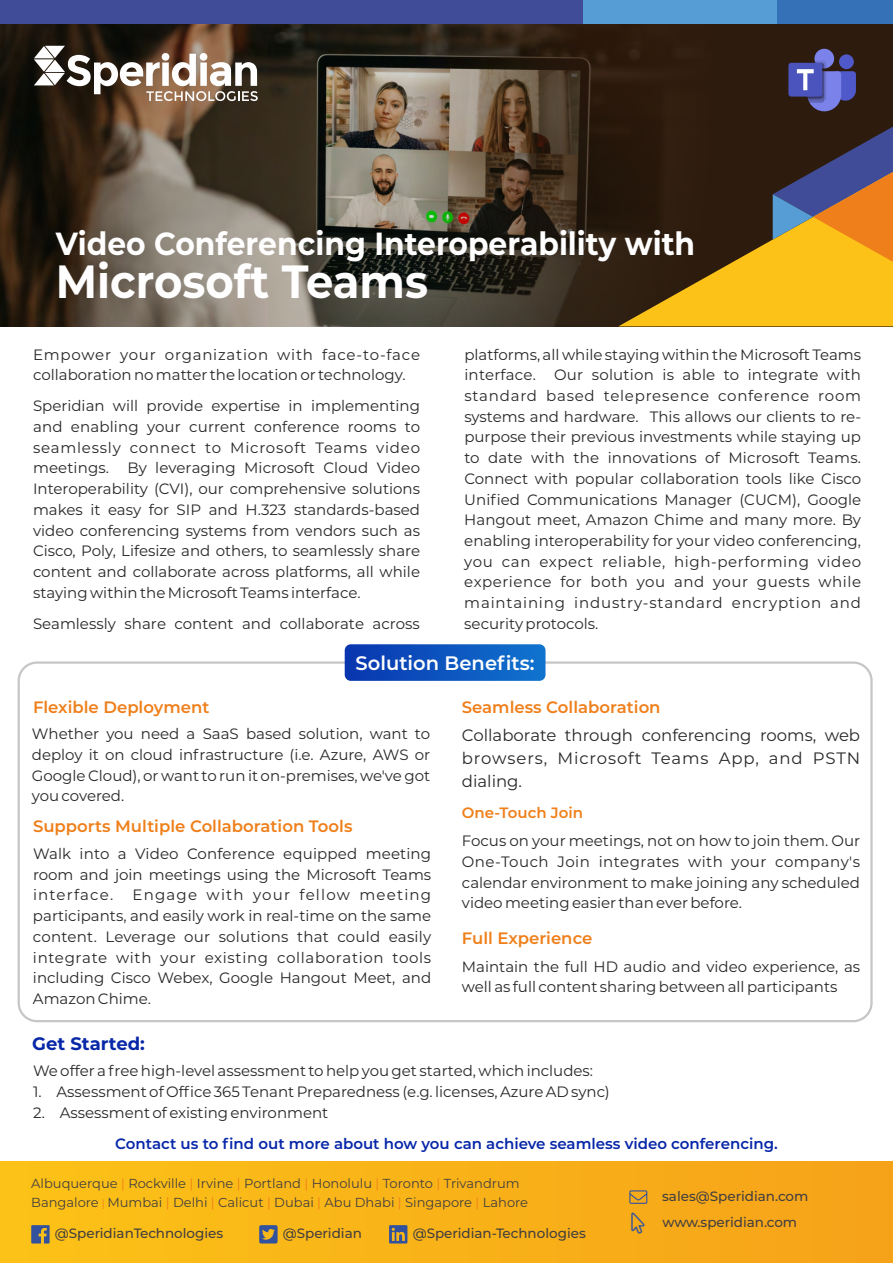
<style>
.page{position:relative;width:893px;height:1263px;background:#fff}
.page>*{position:absolute;margin:0;border:0;box-sizing:border-box;transform-origin:0 0}
.t1{font:700 46.5px "Montserrat";color:#fefefe;scale:.93 1}
.t2{font:700 31.95px "Montserrat";color:#fefefe;scale:.93 1}
.t3{font:600 19.5px "Montserrat";color:#fefefe}
.t4{font:700 18px "Montserrat";color:#0727a8}
.t5{font:600 16.5px "Montserrat";color:#ef7f1a}
.t6{font:16.5px/22.8px "Montserrat";letter-spacing:.045em;color:#282727;text-align:justify}
.t7{font:15px/20.7px "Montserrat";color:#282727;text-align:justify}
.t8{font:600 15px "Montserrat";color:#0727a8}
.t9{font:600 15px "Montserrat";color:#ef7f1a}
.t10{font:500 13.5px "Montserrat";color:#433f3e}
.t11{font:13.05px/19px "Montserrat";color:#433f3e}
.t12{font:13.05px "Montserrat";color:#ef7f1a}
.s1{color:#ef7f1a}
.s2{font-size:10.5px;color:#ef7f1a}
</style>
<div class="page">
<div style="left:18px;top:661px;width:855px;height:361px;border:2px solid #c5c6c6;border-radius:18px"></div>
<div style="left:0;top:0;width:893px;height:326px;background:#2d1b0d"></div>
<img style="left:0;top:23px;width:724px;height:303px">
<div style="left:0;top:1161px;width:893px;height:102px;background:linear-gradient(to right,#fcc217,#f6a219)"></div>
<svg style="left:31px;top:1225px;width:19px;height:18px"></svg>
<svg style="left:259px;top:1225px;width:19px;height:18px"></svg>
<svg style="left:389px;top:1225px;width:18px;height:18px"></svg>
<svg style="left:629px;top:1190px;width:18px;height:14px"></svg>
<svg style="left:618px;top:127px;width:275px;height:199px"></svg>
<div style="left:0;top:0;width:584px;height:23px;background:#414c99"></div>
<div style="left:584px;top:0;width:194px;height:23px;background:#569dd5"></div>
<div style="left:778px;top:0;width:115px;height:23px;background:#3571b7"></div>
<svg style="left:34px;top:46px;width:224px;height:55px"></svg>
<div style="left:345px;top:644px;width:200px;height:37px;background:linear-gradient(to right,#0935af,#1074ce);border-radius:6px"></div>
<div style="left:814px;top:49px;width:20px;height:19px;background:#7b83eb;border-radius:50%"></div>
<div style="left:839px;top:54px;width:15px;height:15px;background:#5059c9;border-radius:50%"></div>
<div style="left:788px;top:63px;width:34px;height:34px;background:#4b53bc;border-radius:3px"></div>
<svg style="left:797px;top:61px;width:59px;height:50px"></svg>
<svg style="left:631px;top:1212px;width:14px;height:22px"></svg>
<h2 class="t2" style="left:56px;top:224px;width:689px">Video Conferencing Interoperability with</h2>
<h1 class="t1" style="left:56px;top:253px;width:402px">Microsoft Teams</h1>
<p class="t7" style="left:33px;top:344px;width:389px">Empower your organization with face-to-face collaboration no matter the location or technology.</p>
<p class="t7" style="left:33px;top:396px;width:389px">Speridian will provide expertise in implementing and enabling your current conference rooms to seamlessly connect to Microsoft Teams video meetings. By leveraging Microsoft Cloud Video Interoperability (CVI), our comprehensive solutions makes it easy for SIP and H.323 standards-based video conferencing systems from vendors such as Cisco, Poly, Lifesize and others, to seamlessly share content and collaborate across platforms, all while staying within the Microsoft Teams interface.</p>
<p class="t7" style="left:33px;top:613px;width:388px">Seamlessly share content and collaborate across</p>
<p class="t7" style="left:464px;top:344px;width:398px">platforms, all while staying within the Microsoft Teams interface. Our solution is able to integrate with standard based telepresence conference room systems and hardware. This allows our clients to re&shy;purpose their previous investments while staying up to date with the innovations of Microsoft Teams.<br>Connect with popular collaboration tools like Cisco Unified Communications Manager (CUCM), Google Hangout meet, Amazon Chime and many more. By enabling interoperability for your video conferencing, you can expect reliable, high-performing video experience for both you and your guests while maintaining industry-standard encryption and security protocols.</p>
<p class="t5" style="left:33px;top:697px;width:178px">Flexible Deployment</p>
<h3 class="t3" style="left:356px;top:651px;width:180px">Solution Benefits:</h3>
<p class="t5" style="left:462px;top:697px;width:200px">Seamless Collaboration</p>
<p class="t7" style="left:32px;top:724px;width:400px">Whether you need a SaaS based solution, want to deploy it on cloud infrastructure (i.e. Azure, AWS or Google Cloud), or want to run it on-premises, we've got you covered.</p>
<p class="t5" style="left:33px;top:816px;width:321px">Supports Multiple Collaboration Tools</p>
<p class="t7" style="left:33px;top:843px;width:400px">Walk into a Video Conference equipped meeting room and join meetings using the Microsoft Teams interface.</p>
<p class="t7" style="left:33px;top:885px;width:400px;text-indent:99px">Engage with your fellow meeting participants, and easily work in real-time on the same content. Leverage our solutions that could easily integrate with your existing collaboration tools including Cisco Webex, Google Hangout Meet, and Amazon Chime.</p>
<p class="t4" style="left:32px;top:1033px;width:114px">Get Started:</p>
<p class="t6" style="left:462px;top:724px;width:400px">Collaborate through conferencing rooms, web browsers, Microsoft Teams App, and PSTN dialing.</p>
<p class="t9" style="left:462px;top:803px;width:123px">One-Touch Join</p>
<p class="t7" style="left:462px;top:830px;width:400px">Focus on your meetings, not on how to join them. Our One-Touch Join integrates with your company's calendar environment to make joining any scheduled video meeting easier than ever before.</p>
<p class="t5" style="left:462px;top:928px;width:132px">Full Experience</p>
<p class="t7" style="left:462px;top:956px;width:400px">Maintain the full HD audio and video experience, as well as full content sharing between all participants</p>
<p class="t7" style="left:33px;top:1060px;width:562px">We offer a free high-level assessment to help you get started, which includes:</p>
<p class="t7" style="left:33px;top:1081px;width:578px">1. Assessment of Office 365 Tenant Preparedness (e.g. licenses, Azure AD sync)</p>
<p class="t7" style="left:33px;top:1102px;width:297px">2. Assessment of existing environment</p>
<p class="t8" style="left:115px;top:1134px;width:664px">Contact us to find out more about how you can achieve seamless video conferencing.</p>
<p class="t11" style="left:31px;top:1174px;width:490px">Albuquerque Rockville Irvine Portland Honolulu Toronto Trivandrum</p>
<p class="t11" style="left:31px;top:1174px;width:498px;text-indent:405px"><span class="s1">|<br></span>Bangalore <span class="s2">|</span> Mumbai Delhi Calicut Dubai Abu Dhabi Singapore Lahore</p>
<p class="t12" style="left:121px;top:1175px;width:5px">|</p>
<p class="t12" style="left:190px;top:1175px;width:5px">|</p>
<p class="t12" style="left:237px;top:1175px;width:5px">|</p>
<p class="t12" style="left:305px;top:1175px;width:5px">|</p>
<p class="t12" style="left:376px;top:1175px;width:5px">|</p>
<p class="t12" style="left:166px;top:1195px;width:5px">|</p>
<p class="t12" style="left:211px;top:1195px;width:5px">|</p>
<p class="t12" style="left:267px;top:1195px;width:5px">|</p>
<p class="t12" style="left:317px;top:1195px;width:5px">|</p>
<p class="t12" style="left:398px;top:1195px;width:5px">|</p>
<p class="t12" style="left:476px;top:1195px;width:5px">|</p>
<p class="t10" style="left:55px;top:1225px;width:170px">@SperidianTechnologies</p>
<p class="t10" style="left:283px;top:1225px;width:81px">@Speridian</p>
<p class="t10" style="left:413px;top:1225px;width:175px">@Speridian-Technologies</p>
<p class="t10" style="left:662px;top:1188px;width:148px">sales@Speridian.com</p>
<p class="t10" style="left:662px;top:1214px;width:136px">www.speridian.com</p>
</div>
